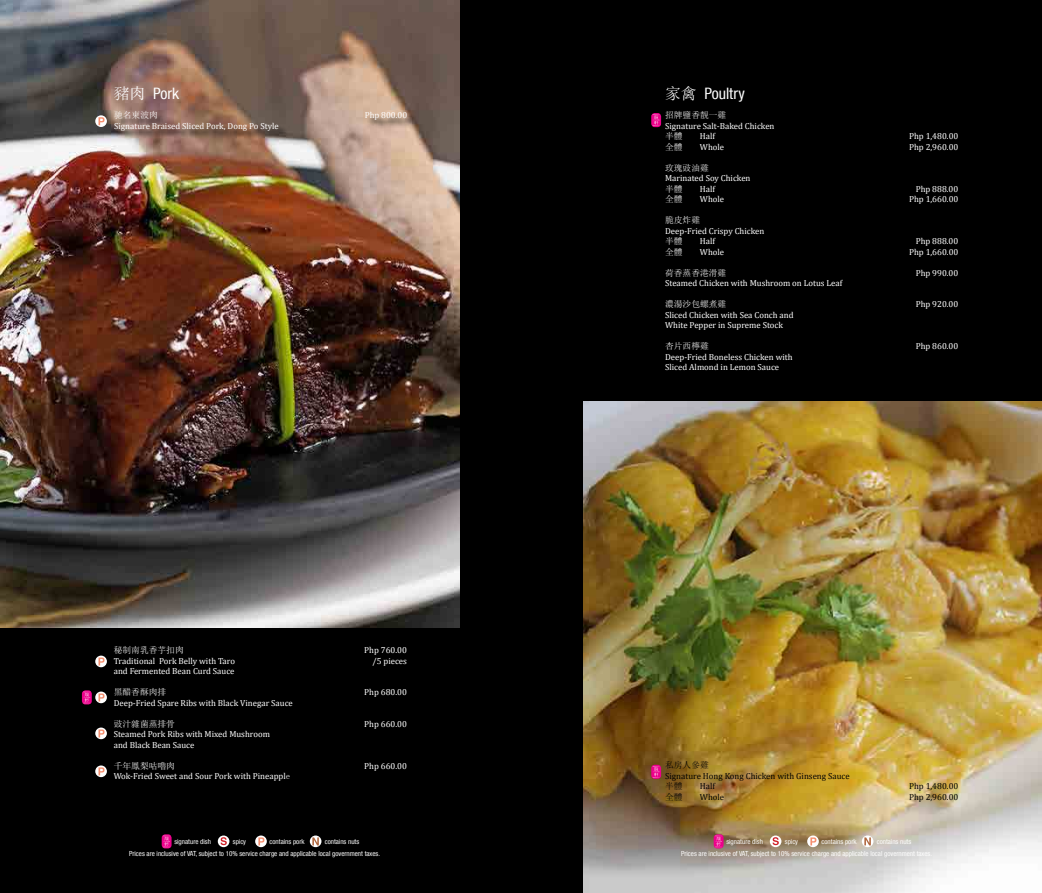
<style>
.page{position:relative;width:1042px;height:893px;background:#fff}
.page>*{position:absolute;margin:0;border:0;box-sizing:border-box;transform-origin:0 0}
.t1{font:condensed 15.75px "Helvetica Neue LT Com";color:#fff}
.t2{font:8.75px/10.5px "Cambria";color:#fff}
.t3{font:8.75px "Sim Sun";color:#fff}
.t4{font:8.75px "Cambria";color:#000}
.t5{font:8.75px "Sim Sun";color:#000}
.t6{font:condensed 7px "Helvetica Neue LT Com";color:#fff}
.s1{font-family:"Sim Sun";font-stretch:normal}
.s2{font-family:"Sim Sun"}
</style>
<div class="page">
<div style="left:435px;top:0;width:166px;height:893px;background:#000"></div>
<div style="left:0;top:0;width:459px;height:893px;background:#000"></div>
<div style="left:576px;top:0;width:466px;height:893px;background:#000"></div>
<img style="left:0;top:0;width:459px;height:628px">
<img style="left:583px;top:402px;width:459px;height:491px">
<svg style="left:651px;top:113px;width:10px;height:14px"></svg>
<svg style="left:653px;top:114px;width:6px;height:13px"></svg>
<svg style="left:651px;top:765px;width:10px;height:14px"></svg>
<svg style="left:653px;top:766px;width:6px;height:12px"></svg>
<div style="left:116px;top:113px;width:302px;height:28px;background:#000;opacity:.75"></div>
<svg style="left:162px;top:834px;width:10px;height:14px"></svg>
<svg style="left:163px;top:836px;width:7px;height:12px"></svg>
<svg style="left:255px;top:835px;width:12px;height:12px"></svg>
<svg style="left:258px;top:837px;width:6px;height:8px"></svg>
<svg style="left:310px;top:835px;width:11px;height:12px"></svg>
<svg style="left:312px;top:837px;width:7px;height:8px"></svg>
<svg style="left:218px;top:835px;width:11px;height:12px"></svg>
<svg style="left:221px;top:837px;width:6px;height:8px"></svg>
<svg style="left:714px;top:834px;width:9px;height:14px"></svg>
<svg style="left:715px;top:836px;width:7px;height:12px"></svg>
<svg style="left:807px;top:835px;width:12px;height:12px"></svg>
<svg style="left:810px;top:837px;width:6px;height:8px"></svg>
<svg style="left:862px;top:835px;width:11px;height:12px"></svg>
<svg style="left:864px;top:837px;width:7px;height:8px"></svg>
<svg style="left:770px;top:835px;width:11px;height:12px"></svg>
<svg style="left:772px;top:837px;width:7px;height:8px"></svg>
<svg style="left:95px;top:115px;width:12px;height:12px"></svg>
<svg style="left:98px;top:117px;width:7px;height:8px"></svg>
<svg style="left:95px;top:656px;width:12px;height:11px"></svg>
<svg style="left:98px;top:658px;width:7px;height:7px"></svg>
<svg style="left:95px;top:727px;width:12px;height:12px"></svg>
<svg style="left:98px;top:729px;width:7px;height:8px"></svg>
<svg style="left:95px;top:765px;width:12px;height:12px"></svg>
<svg style="left:98px;top:767px;width:7px;height:8px"></svg>
<svg style="left:95px;top:692px;width:12px;height:11px"></svg>
<svg style="left:98px;top:693px;width:7px;height:8px"></svg>
<svg style="left:82px;top:690px;width:10px;height:14px"></svg>
<svg style="left:83px;top:692px;width:7px;height:12px"></svg>
<h1 class="t1" style="left:114px;top:84px;width:67px"><span class="s1">豬肉</span> Pork</h1>
<h1 class="t1" style="left:665px;top:84px;width:81px"><span class="s1">家禽</span> Poultry</h1>
<p class="t3" style="left:114px;top:111px;width:45px">驰名東波肉</p>
<p class="t2" style="left:365px;top:110px;width:44px">Php 800.00</p>
<p class="t2" style="left:114px;top:120px;width:166px">Signature Braised Sliced Pork, Dong Po Style</p>
<p class="t3" style="left:665px;top:111px;width:63px">招牌鹽香靚一雞</p>
<p class="t2" style="left:665px;top:120px;width:111px">Signature Salt-Baked Chicken</p>
<p class="t3" style="left:665px;top:132px;width:19px">半體</p>
<p class="t2" style="left:700px;top:131px;width:17px">Half</p>
<p class="t2" style="left:909px;top:131px;width:51px">Php 1,480.00</p>
<p class="t3" style="left:665px;top:142px;width:19px">全體</p>
<p class="t2" style="left:700px;top:141px;width:26px">Whole</p>
<p class="t2" style="left:909px;top:141px;width:51px">Php 2,960.00</p>
<p class="t3" style="left:665px;top:163px;width:45px">玫瑰豉油雞</p>
<p class="t2" style="left:665px;top:173px;width:87px">Marinated Soy Chicken</p>
<p class="t3" style="left:665px;top:184px;width:19px">半體</p>
<p class="t2" style="left:700px;top:183px;width:17px">Half</p>
<p class="t2" style="left:915px;top:183px;width:44px">Php 888.00</p>
<p class="t3" style="left:665px;top:195px;width:19px">全體</p>
<p class="t2" style="left:700px;top:194px;width:26px">Whole</p>
<p class="t2" style="left:909px;top:194px;width:51px">Php 1,660.00</p>
<p class="t3" style="left:665px;top:216px;width:36px">脆皮炸雞</p>
<p class="t2" style="left:665px;top:225px;width:101px">Deep-Fried Crispy Chicken</p>
<p class="t3" style="left:665px;top:237px;width:19px">半體</p>
<p class="t2" style="left:700px;top:236px;width:17px">Half</p>
<p class="t2" style="left:915px;top:236px;width:44px">Php 888.00</p>
<p class="t3" style="left:665px;top:247px;width:19px">全體</p>
<p class="t2" style="left:700px;top:246px;width:26px">Whole</p>
<p class="t2" style="left:909px;top:246px;width:51px">Php 1,660.00</p>
<p class="t3" style="left:665px;top:268px;width:63px">荷香蒸香港滑雞</p>
<p class="t2" style="left:915px;top:267px;width:44px">Php 990.00</p>
<p class="t2" style="left:665px;top:278px;width:179px">Steamed Chicken with Mushroom on Lotus Leaf</p>
<p class="t3" style="left:665px;top:300px;width:63px">濃湯沙包螺煮雞</p>
<p class="t2" style="left:915px;top:299px;width:44px">Php 920.00</p>
<p class="t2" style="left:665px;top:309px;width:130px">Sliced Chicken with Sea Conch and<br>White Pepper in Supreme Stock</p>
<p class="t3" style="left:665px;top:342px;width:45px">杏片西檸雞</p>
<p class="t2" style="left:915px;top:341px;width:44px">Php 860.00</p>
<p class="t2" style="left:665px;top:351px;width:129px">Deep-Fried Boneless Chicken with<br>Sliced Almond in Lemon Sauce</p>
<p class="t3" style="left:114px;top:646px;width:71px">秘制南乳香芋扣肉</p>
<p class="t2" style="left:364px;top:645px;width:44px">Php 760.00</p>
<p class="t2" style="left:114px;top:655px;width:123px">Traditional Pork Belly with Taro</p>
<p class="t2" style="left:372px;top:655px;width:36px">/5 pieces</p>
<p class="t2" style="left:114px;top:666px;width:122px">and Fermented Bean Curd Sauce</p>
<p class="t3" style="left:114px;top:688px;width:54px">黑醋香酥肉排</p>
<p class="t2" style="left:364px;top:687px;width:44px">Php 680.00</p>
<p class="t2" style="left:114px;top:697px;width:181px">Deep-Fried Spare Ribs with Black Vinegar Sauce</p>
<p class="t3" style="left:114px;top:719px;width:63px">豉汁雜菌蒸排骨</p>
<p class="t2" style="left:364px;top:718px;width:44px">Php 660.00</p>
<p class="t2" style="left:114px;top:729px;width:158px">Steamed Pork Ribs with Mixed Mushroom and Black Bean Sauce</p>
<p class="t3" style="left:114px;top:761px;width:63px">千年鳳梨咕嚕肉</p>
<p class="t2" style="left:364px;top:760px;width:44px">Php 660.00</p>
<p class="t2" style="left:114px;top:771px;width:178px">Wok-Fried Sweet and Sour Pork with Pineappl<span class="s2">e</span></p>
<p class="t5" style="left:665px;top:761px;width:45px">私房人參雞</p>
<p class="t4" style="left:665px;top:771px;width:186px">Signature Hong Kong Chicken with Ginseng Sauce</p>
<p class="t5" style="left:665px;top:782px;width:19px">半體</p>
<p class="t4" style="left:700px;top:781px;width:17px">Half</p>
<p class="t4" style="left:909px;top:781px;width:51px">Php 1,480.00</p>
<p class="t5" style="left:665px;top:792px;width:19px">全體</p>
<p class="t4" style="left:700px;top:792px;width:26px">Whole</p>
<p class="t4" style="left:909px;top:792px;width:51px">Php 2,960.00</p>
<p class="t6" style="left:174px;top:837px;width:38px">signature dish</p>
<p class="t6" style="left:233px;top:837px;width:15px">spicy</p>
<p class="t6" style="left:269px;top:837px;width:36px">contains pork</p>
<p class="t6" style="left:325px;top:837px;width:36px">contains nuts</p>
<p class="t6" style="left:726px;top:837px;width:38px">signature dish</p>
<p class="t6" style="left:785px;top:837px;width:15px">spicy</p>
<p class="t6" style="left:821px;top:837px;width:36px">contains pork</p>
<p class="t6" style="left:876px;top:837px;width:36px">contains nuts</p>
<p class="t6" style="left:129px;top:850px;width:252px">Prices are inclusive of VAT, subject to 10% service charge and applicable local government taxes.</p>
<p class="t6" style="left:681px;top:850px;width:252px">Prices are inclusive of VAT, subject to 10% service charge and applicable local government taxes.</p>
</div>
